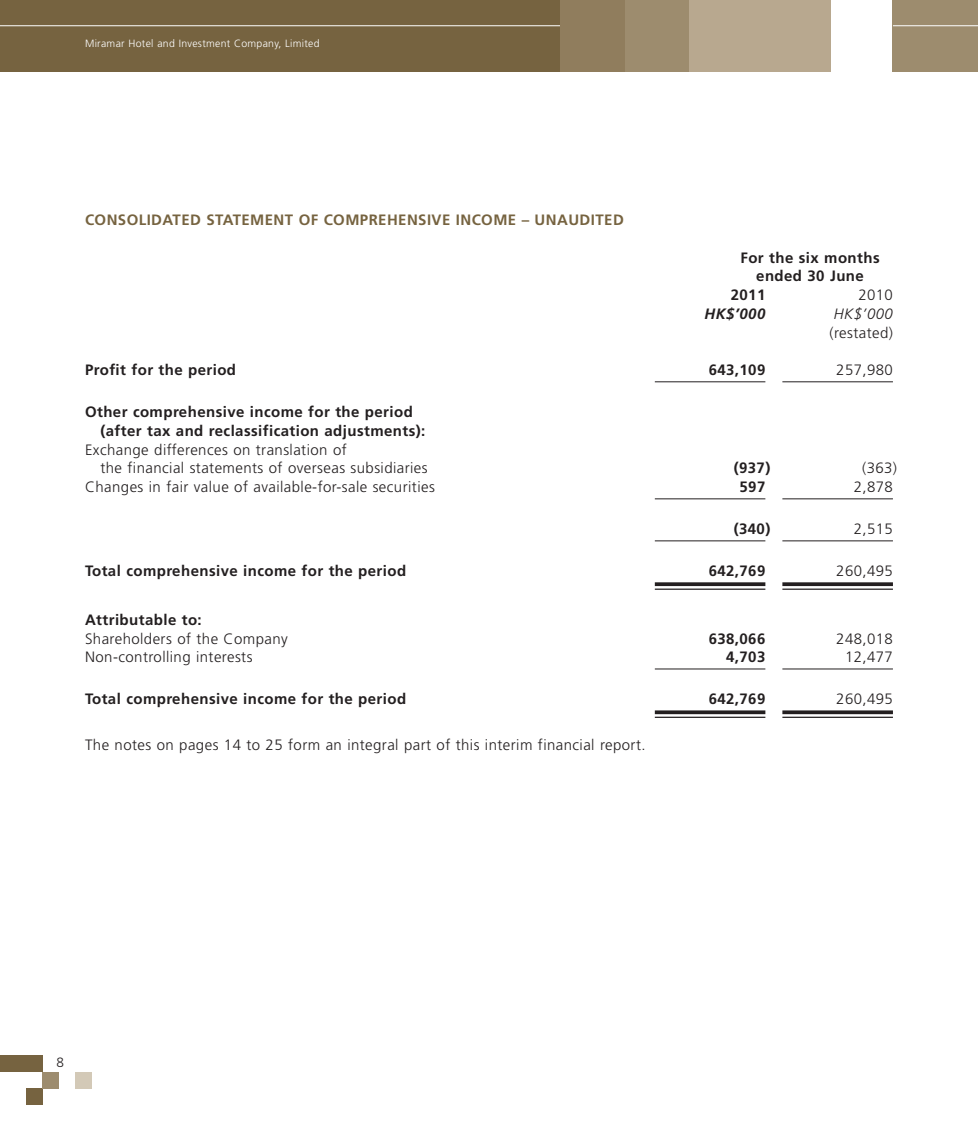
<style>
.page{position:relative;width:978px;height:1127px;background:#fff}
.page>*{position:absolute;margin:0;border:0;box-sizing:border-box;transform-origin:0 0}
.t1{font:300 15px/18.8px "Frutiger LT Std";letter-spacing:.03em;color:#231f20}
.t2{font:700 15px/18.8px "Frutiger LT Std";letter-spacing:.03em;color:#231f20}
.t3{font:700 15px "Frutiger LT Std";letter-spacing:.03em;color:#766340}
.t4{font:italic 700 15px "Frutiger LT Std";color:#231f20}
.t5{font:italic 300 15px "Frutiger LT Std";color:#231f20}
.t6{font:300 13.5px "Frutiger LT Std";color:#231f20}
.t7{font:300 10.5px "Frutiger LT Std";letter-spacing:.03em;color:#fff}
</style>
<div class="page">
<div style="left:893px;top:0;width:85px;height:71px;background:#9d8c6e"></div>
<div style="left:0;top:0;width:53px;height:71px;background:#766340"></div>
<div style="left:38px;top:0;width:542px;height:71px;background:#766340"></div>
<div style="left:571px;top:0;width:200px;height:71px;background:#9d8c6e"></div>
<hr style="left:893px;top:25px;width:85px;height:1px;background:#fff">
<hr style="left:0;top:25px;width:582px;height:1px;background:#fff">
<div style="left:560px;top:0;width:64px;height:71px;background:#907d5d"></div>
<div style="left:689px;top:0;width:141px;height:71px;background:#b8a88f"></div>
<div style="left:0;top:1056px;width:42px;height:16px;background:#766340"></div>
<div style="left:26px;top:1088px;width:16px;height:16px;background:#766340"></div>
<div style="left:42px;top:1072px;width:16px;height:16px;background:#9d8c6e"></div>
<div style="left:75px;top:1072px;width:16px;height:16px;background:#d3c9b7"></div>
<hr style="left:655px;top:381px;width:110px;height:1px;background:#231f20">
<hr style="left:782px;top:381px;width:111px;height:1px;background:#231f20">
<hr style="left:655px;top:498px;width:110px;height:1px;background:#231f20">
<hr style="left:782px;top:498px;width:111px;height:1px;background:#231f20">
<hr style="left:655px;top:540px;width:110px;height:1px;background:#231f20">
<hr style="left:782px;top:540px;width:111px;height:1px;background:#231f20">
<svg style="left:655px;top:582px;width:110px;height:4px"></svg>
<hr style="left:655px;top:588px;width:110px;height:2px;background:#231f20">
<svg style="left:782px;top:582px;width:111px;height:4px"></svg>
<hr style="left:782px;top:588px;width:111px;height:2px;background:#231f20">
<hr style="left:655px;top:668px;width:110px;height:1px;background:#231f20">
<hr style="left:782px;top:668px;width:111px;height:1px;background:#231f20">
<svg style="left:655px;top:710px;width:110px;height:4px"></svg>
<hr style="left:655px;top:717px;width:110px;height:1px;background:#231f20">
<svg style="left:782px;top:710px;width:111px;height:4px"></svg>
<hr style="left:782px;top:717px;width:111px;height:1px;background:#231f20">
<p class="t7" style="left:85px;top:37px;width:236px">Miramar Hotel and Investment Company, Limited</p>
<p class="t3" style="left:85px;top:211px;width:540px">CONSOLIDATED STATEMENT OF COMPREHENSIVE INCOME – UNAUDITED</p>
<p class="t2" style="left:740px;top:248px;width:141px">For the six months</p>
<p class="t2" style="left:756px;top:267px;width:109px">ended 30 June</p>
<p class="t2" style="left:731px;top:286px;width:36px">2011</p>
<p class="t1" style="left:858px;top:286px;width:36px">2010</p>
<p class="t4" style="left:704px;top:305px;width:62px">HK$’000</p>
<p class="t5" style="left:834px;top:305px;width:61px">HK$’000</p>
<p class="t1" style="left:829px;top:323px;width:65px">(restated)</p>
<p class="t2" style="left:85px;top:361px;width:153px">Profit for the period</p>
<p class="t2" style="left:709px;top:361px;width:58px">643,109</p>
<p class="t1" style="left:836px;top:361px;width:58px">257,980</p>
<p class="t2" style="left:100px;top:403px;width:326px;text-indent:-15px">Other comprehensive income for the period (after tax and reclassification adjustments):</p>
<p class="t1" style="left:100px;top:440px;width:329px;text-indent:-15px">Exchange differences on translation of<br>the financial statements of overseas subsidiaries</p>
<p class="t2" style="left:734px;top:459px;width:38px">(937)</p>
<p class="t1" style="left:862px;top:459px;width:37px">(363)</p>
<p class="t1" style="left:85px;top:478px;width:351px">Changes in fair value of available-for-sale securities</p>
<p class="t2" style="left:740px;top:478px;width:27px">597</p>
<p class="t1" style="left:854px;top:478px;width:41px">2,878</p>
<p class="t2" style="left:734px;top:520px;width:38px">(340)</p>
<p class="t1" style="left:854px;top:520px;width:41px">2,515</p>
<p class="t2" style="left:85px;top:562px;width:323px">Total comprehensive income for the period</p>
<p class="t2" style="left:709px;top:562px;width:58px">642,769</p>
<p class="t1" style="left:836px;top:562px;width:58px">260,495</p>
<p class="t2" style="left:85px;top:610px;width:118px">Attributable to:</p>
<p class="t1" style="left:85px;top:629px;width:204px">Shareholders of the Company</p>
<p class="t2" style="left:709px;top:629px;width:58px">638,066</p>
<p class="t1" style="left:836px;top:629px;width:58px">248,018</p>
<p class="t1" style="left:85px;top:648px;width:169px">Non-controlling interests</p>
<p class="t2" style="left:726px;top:648px;width:41px">4,703</p>
<p class="t1" style="left:845px;top:648px;width:49px">12,477</p>
<p class="t2" style="left:85px;top:690px;width:323px">Total comprehensive income for the period</p>
<p class="t2" style="left:709px;top:690px;width:58px">642,769</p>
<p class="t1" style="left:836px;top:690px;width:58px">260,495</p>
<p class="t1" style="left:85px;top:736px;width:562px">The notes on pages 14 to 25 form an integral part of this interim financial report.</p>
<p class="t6" style="left:57px;top:1054px;width:9px">8</p>
</div>
